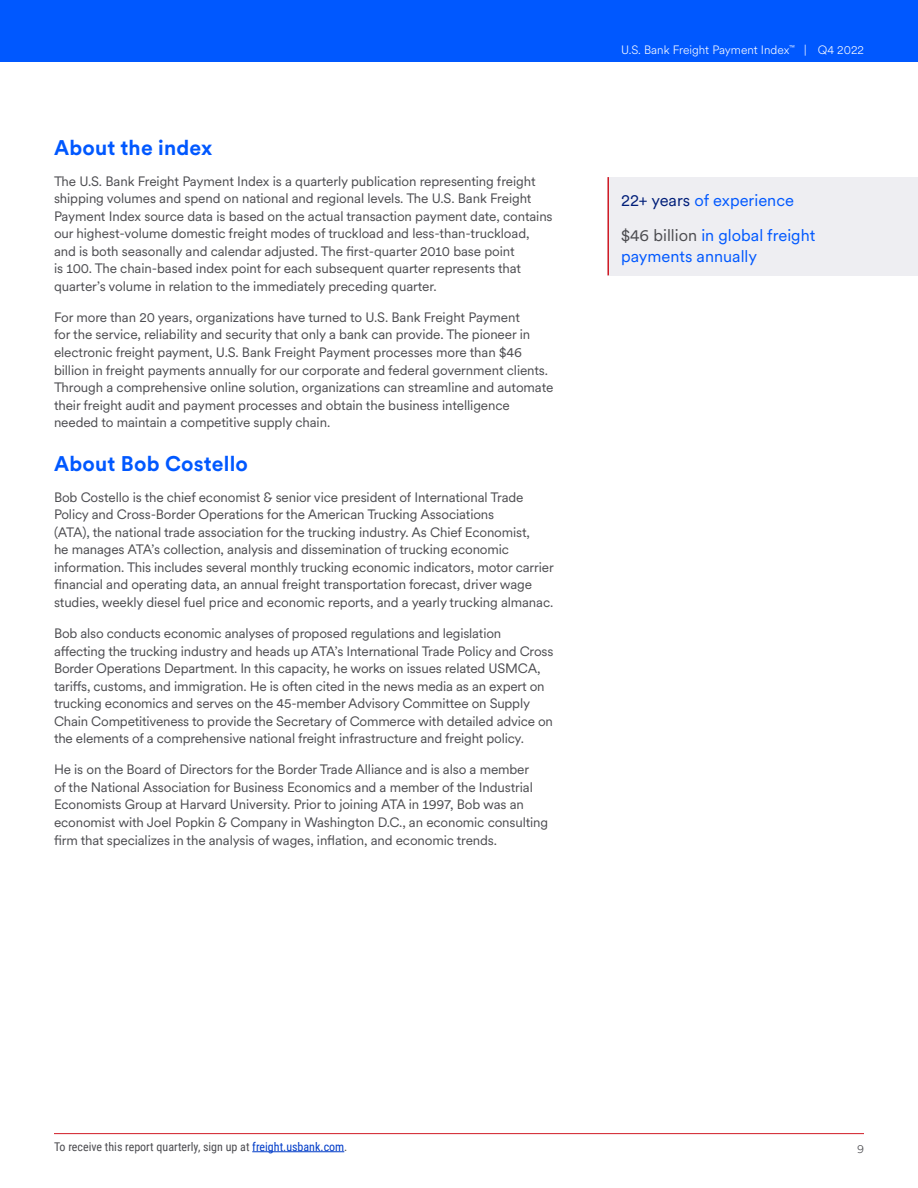
<style>
.page{position:relative;width:918px;height:1188px;background:#fff}
.page>*{position:absolute;margin:0;border:0;box-sizing:border-box;transform-origin:0 0}
.t1{font:700 21px "U.S.Bank Circular";letter-spacing:.01em;color:#0058ff}
.t2{font:16.5px/34.5px "U.S.Bank Circular";color:#0058ff}
.t3{font:13.5px/17.5px "U.S.Bank Circular";letter-spacing:-.01em;color:#4c4c50}
.t4{font:12px "Roboto Condensed";color:#4c4c50}
.t5{font:300 12px "U.S.Bank Circular";color:#fff}
.t6{font:300 12px "U.S.Bank Circular";color:#4c4c50}
.s1{color:#001e79}
.s2{color:#4c4c50}
.s3{color:#003cc8}
</style>
<div class="page">
<div style="left:608px;top:177px;width:310px;height:98px;background:#eeeef2"></div>
<div style="left:0;top:0;width:918px;height:61px;background:#0058ff"></div>
<hr style="left:608px;top:177px;width:1px;height:98px;background:#d11b25">
<hr style="left:252px;top:1151px;width:92px;height:1px;background:#003cc8">
<hr style="left:54px;top:1133px;width:810px;height:1px;background:#d11b25">
<h1 class="t1" style="left:54px;top:133px;width:160px">About the index</h1>
<p class="t3" style="left:54px;top:172px;width:500px">The U.S. Bank Freight Payment Index is a quarterly publication representing freight shipping volumes and spend on national and regional levels. The U.S. Bank Freight Payment Index source data is based on the actual transaction payment date, contains our highest-volume domestic freight modes of truckload and less-than-truckload, and is both seasonally and calendar adjusted. The first-quarter 2010 base point<br>is 100. The chain-based index point for each subsequent quarter represents that quarter’s volume in relation to the immediately preceding quarter.</p>
<p class="t3" style="left:54px;top:308px;width:501px">For more than 20 years, organizations have turned to U.S. Bank Freight Payment<br>for the service, reliability and security that only a bank can provide. The pioneer in electronic freight payment, U.S. Bank Freight Payment processes more than $46 billion in freight payments annually for our corporate and federal government clients.<br>Through a comprehensive online solution, organizations can streamline and automate their freight audit and payment processes and obtain the business intelligence needed to maintain a competitive supply chain.</p>
<h1 class="t1" style="left:54px;top:449px;width:196px">About Bob Costello</h1>
<p class="t3" style="left:54px;top:488px;width:501px">Bob Costello is the chief economist &amp; senior vice president of International Trade Policy and Cross-Border Operations for the American Trucking Associations<br>(ATA), the national trade association for the trucking industry. As Chief Economist,<br>he manages ATA’s collection, analysis and dissemination of trucking economic information. This includes several monthly trucking economic indicators, motor carrier financial and operating data, an annual freight transportation forecast, driver wage studies, weekly diesel fuel price and economic reports, and a yearly trucking almanac.</p>
<p class="t3" style="left:54px;top:624px;width:501px">Bob also conducts economic analyses of proposed regulations and legislation affecting the trucking industry and heads up ATA’s International Trade Policy and Cross Border Operations Department. In this capacity, he works on issues related USMCA, tariffs, customs, and immigration. He is often cited in the news media as an expert on trucking economics and serves on the 45-member Advisory Committee on Supply Chain Competitiveness to provide the Secretary of Commerce with detailed advice on the elements of a comprehensive national freight infrastructure and freight policy.</p>
<p class="t3" style="left:54px;top:760px;width:496px">He is on the Board of Directors for the Border Trade Alliance and is also a member<br>of the National Association for Business Economics and a member of the Industrial Economists Group at Harvard University. Prior to joining ATA in 1997, Bob was an economist with Joel Popkin &amp; Company in Washington D.C., an economic consulting firm that specializes in the analysis of wages, inflation, and economic trends.</p>
<p class="t5" style="left:621px;top:42px;width:244px">U.S. Bank Freight Payment Index<sup>™</sup> | Q4 2022</p>
<p class="t2" style="left:621px;top:183px;width:196px"><span class="s1">22+ years</span> of experience <span class="s2">$46 billion</span> in global freight</p>
<p class="t2" style="left:621px;top:238px;width:138px">payments annually</p>
<p class="t4" style="left:54px;top:1138px;width:295px">To receive this report quarterly, sign up at <span class="s3">freight.usbank.com</span>.</p>
<p class="t6" style="left:857px;top:1141px;width:8px">9</p>
</div>
